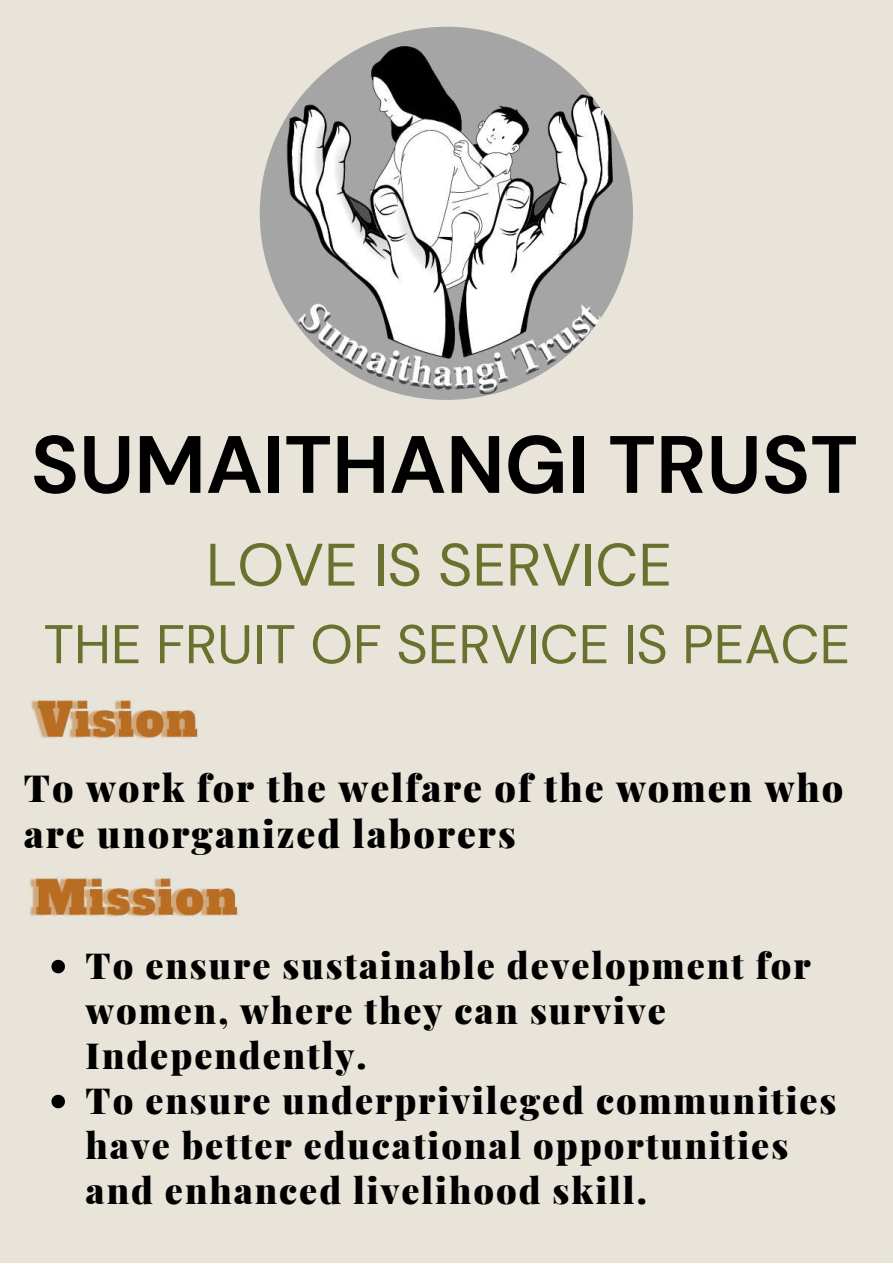
<style>
.page{position:relative;width:893px;height:1264px;background:#fff}
.page>*{position:absolute;margin:0;border:0;box-sizing:border-box;transform-origin:0 0}
.t1{font:700 81px "DM Sans";color:#000}
.t2{font:59.7px "DM Sans";color:#6a712e}
.t3{font:54.3px "DM Sans";color:#6a712e}
.t4{font:900 37.5px/46px "Playfair Display";letter-spacing:.055em;color:#000}
.t5{font:900 36px/45px "Playfair Display";letter-spacing:.055em;color:#000}
</style>
<div class="page">
<div style="left:0;top:0;width:892px;height:1262px;background:#e8e4d9"></div>
<img style="left:260px;top:27px;width:373px;height:373px;border-radius:50%">
<img style="left:31px;top:700px;width:167px;height:39px">
<img style="left:30px;top:877px;width:208px;height:40px">
<svg style="left:51px;top:959px;width:14px;height:14px"></svg>
<svg style="left:51px;top:1094px;width:14px;height:14px"></svg>
<h1 class="t1" style="left:31px;top:412px;width:828px">SUMAITHANGI TRUST</h1>
<h2 class="t2" style="left:206px;top:526px;width:467px">LOVE IS SERVICE</h2>
<h3 class="t3" style="left:44px;top:609px;width:808px">THE FRUIT OF SERVICE IS PEACE</h3>
<p class="t4" style="left:24px;top:763px;width:821px">To work for the welfare of the women who are unorganized laborers</p>
<p class="t5" style="left:86px;top:941px;width:752px">To ensure sustainable development for women, where they can survive<br>Independently.<br>To ensure underprivileged communities have better educational opportunities and enhanced livelihood skill.</p>
</div>
